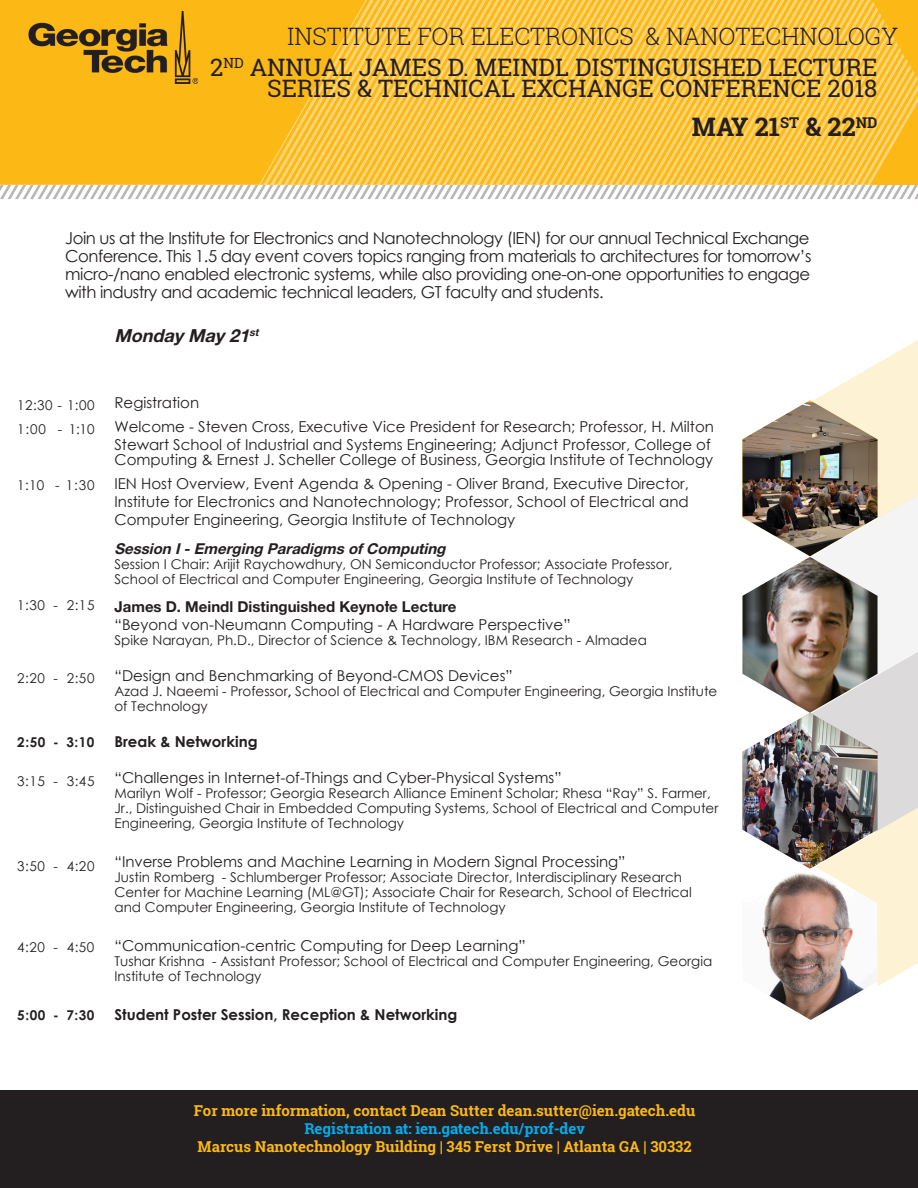
<style>
.page{position:relative;width:918px;height:1188px;background:#fff}
.page>*{position:absolute;margin:0;border:0;box-sizing:border-box;transform-origin:0 0}
.Front_-_Brochure_Hea{font:700 25.5px "Roboto Slab";color:#231f20}
.Front_-_Brochure_Hea-2{font:24px/21px "Roboto Slab";color:#231f20;text-align:right}
.Front_-_College_Scho{font:300 24px "Roboto Slab";color:#231f20}
.Inside_-_Subhead{font:italic 700 18px "Helvetica Neue LT Std";color:#231f20}
.Body_Text{font:16.5px/18px "Century Gothic";letter-spacing:-.03em;color:#231f20}
.Inside_-_Subhead-2{font:15px/18px "Century Gothic";color:#231f20}
.t1{font:700 15px "Roboto Slab";color:#fcb814}
.Inside_-_Subhead-3{font:700 15px "Century Gothic";color:#231f20}
.t2{font:700 15px "Roboto Slab";color:#00aeef}
.Inside_-_Subhead-4{font:italic 700 15px "Helvetica Neue LT Std";color:#231f20}
.Inside_-_Subhead-5{font:13.5px/15px "Century Gothic";color:#231f20}
.t3{font:700 13.5px "Century Gothic";letter-spacing:.04em;color:#231f20}
.s1{font-family:"Helvetica Neue LT Std";font-weight:700}
.s2{font-weight:700}
</style>
<div class="page">
<img style="left:742px;top:340px;width:176px;height:680px">
<svg style="left:0;top:0;width:918px;height:199px;background:#fac443"></svg>
<img style="left:19px;top:4px;width:188px;height:87px">
<div style="left:0;top:1091px;width:918px;height:97px;background:#231f20"></div>
<p class="Front_-_College_Scho" style="left:287px;top:19px;width:613px">INSTITUTE FOR ELECTRONICS &amp; NANOTECHNOLOGY</p>
<p class="Front_-_Brochure_Hea-2" style="left:210px;top:57px;width:669px">2<sup>ND</sup> ANNUAL JAMES D. MEINDL DISTINGUISHED LECTURE<br>SERIES &amp; TECHNICAL EXCHANGE CONFERENCE 2018</p>
<p class="Front_-_Brochure_Hea" style="left:692px;top:109px;width:187px">MAY 21<sup>ST</sup> &amp; 22<sup>ND</sup></p>
<p class="Body_Text" style="left:65px;top:229px;width:748px">Join us at the Institute for Electronics and Nanotechnology (IEN) for our annual Technical Exchange Conference. This 1.5 day event covers topics ranging from materials to architectures for tomorrow’s micro-/nano enabled electronic systems, while also providing one-on-one opportunities to engage with industry and academic technical leaders, GT faculty and students.</p>
<p class="Inside_-_Subhead" style="left:114px;top:325px;width:148px">Monday May 21<sup>st</sup></p>
<p class="Inside_-_Subhead-5" style="left:17px;top:397px;width:79px">12:30 - 1:00</p>
<p class="Inside_-_Subhead-5" style="left:17px;top:421px;width:79px">1:00 - 1:10</p>
<p class="Inside_-_Subhead-5" style="left:17px;top:478px;width:79px">1:10 - 1:30</p>
<p class="Inside_-_Subhead-5" style="left:17px;top:597px;width:79px">1:30 - 2:15</p>
<p class="Inside_-_Subhead-5" style="left:17px;top:671px;width:79px">2:20 - 2:50</p>
<p class="t3" style="left:17px;top:732px;width:79px">2:50 - 3:10</p>
<p class="Inside_-_Subhead-5" style="left:17px;top:774px;width:79px">3:15 - 3:45</p>
<p class="Inside_-_Subhead-5" style="left:17px;top:858px;width:79px">3:50 - 4:20</p>
<p class="Inside_-_Subhead-5" style="left:17px;top:939px;width:79px">4:20 - 4:50</p>
<p class="t3" style="left:17px;top:1005px;width:79px">5:00 - 7:30</p>
<p class="Inside_-_Subhead-2" style="left:114px;top:390px;width:601px;line-height:24px">Registration<br>Welcome - Steven Cross, Executive Vice President for Research; Professor, H. Milton</p>
<p class="Inside_-_Subhead-2" style="left:114px;top:437px;width:600px;line-height:15px">Stewart School of Industrial and Systems Engineering; Adjunct Professor, College of<br>Computing &amp; Ernest J. Scheller College of Business, Georgia Institute of Technology</p>
<p class="Inside_-_Subhead-2" style="left:114px;top:474px;width:576px;text-align:justify">IEN Host Overview, Event Agenda &amp; Opening - Oliver Brand, Executive Director, Institute for Electronics and Nanotechnology; Professor, School of Electrical and Computer Engineering, Georgia Institute of Technology</p>
<p class="Inside_-_Subhead-4" style="left:114px;top:539px;width:337px">Session I-Emerging Paradigms ofComputing</p>
<p class="Inside_-_Subhead-5" style="left:114px;top:556px;width:560px">Session I Chair: Arijit Raychowdhury, ON Semiconductor Professor; Associate Professor,<br>School of Electrical and Computer Engineering, Georgia Institute of Technology</p>
<p class="Inside_-_Subhead-2" style="left:114px;top:597px;width:458px"><span class="s1">James D. Meindl Distinguished Keyno</span><span class="s2">t</span><span class="s1">e Lecture<br></span>“Beyond von-Neumann Computing - A Hardware Perspective”</p>
<p class="Inside_-_Subhead-5" style="left:114px;top:633px;width:534px">Spike Narayan, Ph.D., Director of Science &amp; Technology, IBM Research - Almadea</p>
<p class="Inside_-_Subhead-2" style="left:114px;top:666px;width:400px">“Design and Benchmarking of Beyond-CMOS Devices”</p>
<p class="Inside_-_Subhead-5" style="left:114px;top:684px;width:604px">Azad J. Naeemi - Professor<span class="s2">,</span> School of Electrical and Computer Engineering, Georgia Institute of Technology</p>
<p class="Inside_-_Subhead-3" style="left:114px;top:730px;width:145px">Break &amp; Networking</p>
<p class="Inside_-_Subhead-2" style="left:114px;top:768px;width:449px">“Challenges in Internet-of-Things and Cyber-Physical Systems”</p>
<p class="Inside_-_Subhead-5" style="left:114px;top:786px;width:605px">Marilyn Wolf - Professor; Georgia Research Alliance Eminent Scholar; Rhesa “Ray” S. Farmer,<br>Jr., Distinguished Chair in Embedded Computing Systems, School of Electrical and Computer<br>Engineering, Georgia Institute of Technology</p>
<p class="Inside_-_Subhead-2" style="left:114px;top:852px;width:513px">“Inverse Problems and Machine Learning in Modern Signal Processing”</p>
<p class="Inside_-_Subhead-5" style="left:114px;top:870px;width:579px">Justin Romberg - Schlumberger Professor; Associate Director, Interdisciplinary Research<br>Center for Machine Learning (ML@GT); Associate Chair for Research, School of Electrical and Computer Engineering, Georgia Institute of Technology</p>
<p class="Inside_-_Subhead-2" style="left:114px;top:936px;width:413px">“Communication-centric Computing for Deep Learning”</p>
<p class="Inside_-_Subhead-5" style="left:114px;top:954px;width:599px">Tushar Krishna - Assistant Professor; School of Electrical and Computer Engineering, Georgia<br>Institute of Technology</p>
<p class="Inside_-_Subhead-3" style="left:114px;top:1003px;width:344px">Student Poster Session, Reception &amp; Networking</p>
<p class="t1" style="left:194px;top:1100px;width:503px">For more information, contact Dean Sutter dean.sutter@ien.gatech.edu</p>
<p class="t2" style="left:304px;top:1118px;width:282px">Registration at: ien.gatech.edu/prof-dev</p>
<p class="t1" style="left:198px;top:1136px;width:496px">Marcus Nanotechnology Building | 345 Ferst Drive | Atlanta GA | 30332</p>
</div>
